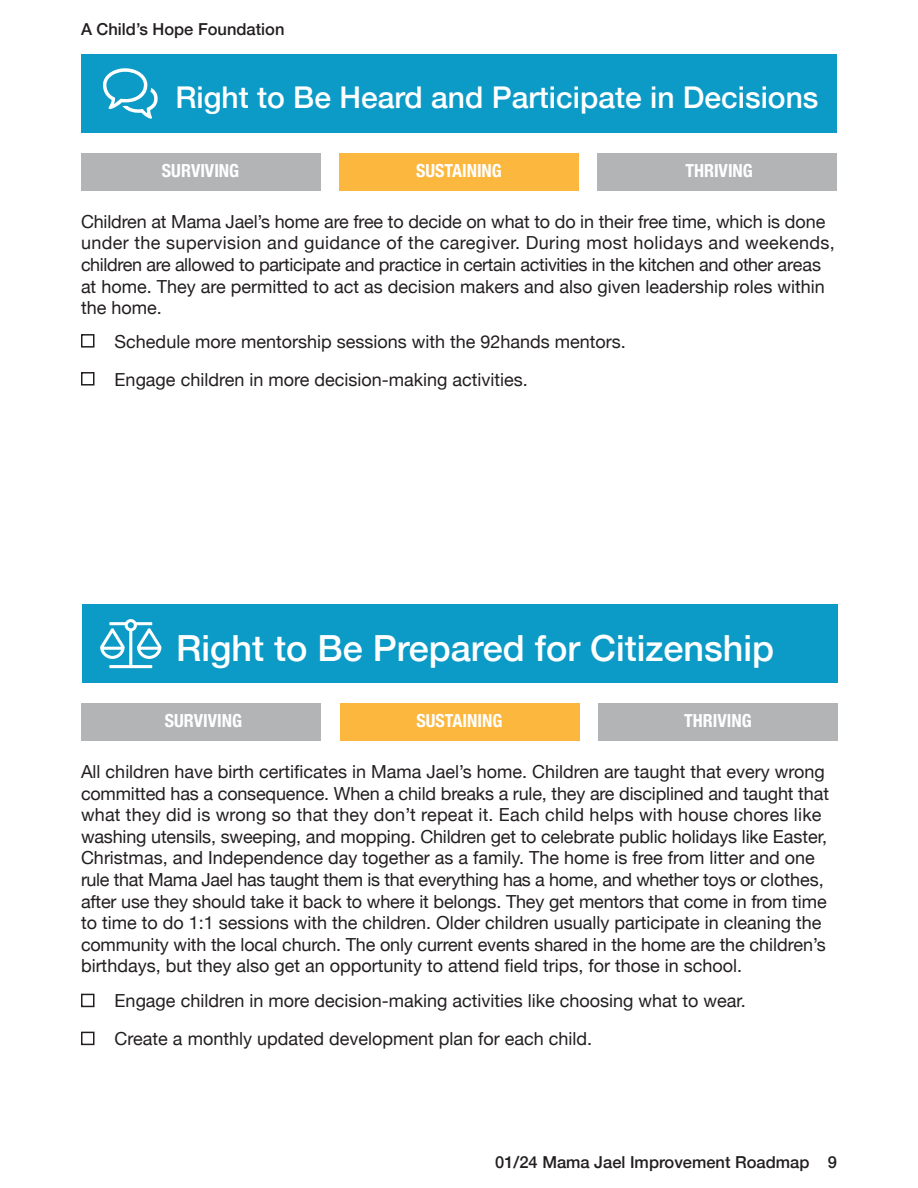
<style>
.page{position:relative;width:918px;height:1188px;background:#fff}
.page>*{position:absolute;margin:0;border:0;box-sizing:border-box;transform-origin:0 0}
.t1{font:500 36px "Helvetica Neue";color:#fff}
.t2{font:500 30px "Helvetica Neue";color:#fff}
.Body{font:18px/21.6px "Helvetica Neue";color:#231f20}
.Table_Header{font:700 condensed 18px "Helvetica Neue";color:#fff}
.Numbering{font:500 16.5px "Helvetica Neue";color:#231f20}
</style>
<div class="page">
<div style="left:81px;top:54px;width:756px;height:79px;background:#0c9bc7"></div>
<div style="left:82px;top:604px;width:756px;height:79px;background:#0c9bc7"></div>
<svg style="left:103px;top:68px;width:55px;height:51px"></svg>
<svg style="left:100px;top:619px;width:61px;height:49px"></svg>
<div style="left:81px;top:334px;width:13px;height:14px;border:2px solid #231f20"></div>
<div style="left:81px;top:994px;width:13px;height:13px;border:2px solid #231f20"></div>
<div style="left:81px;top:372px;width:13px;height:14px;border:2px solid #231f20"></div>
<div style="left:81px;top:1032px;width:13px;height:13px;border:2px solid #231f20"></div>
<div style="left:81px;top:153px;width:239px;height:38px;background:#b2b4b6"></div>
<div style="left:339px;top:153px;width:240px;height:38px;background:#fcb73e"></div>
<div style="left:598px;top:153px;width:239px;height:38px;background:#b2b4b6"></div>
<div style="left:82px;top:703px;width:239px;height:38px;background:#b2b4b6"></div>
<div style="left:340px;top:703px;width:239px;height:38px;background:#fcb73e"></div>
<div style="left:598px;top:703px;width:240px;height:38px;background:#b2b4b6"></div>
<p class="Numbering" style="left:81px;top:16px;width:205px">A Child’s Hope Foundation</p>
<h3 class="t2" style="left:176px;top:73px;width:645px">Right to Be Heard and Participate in Decisions</h3>
<p class="Table_Header" style="left:162px;top:156px;width:79px">SURVIVING</p>
<p class="Table_Header" style="left:416px;top:156px;width:87px">SUSTAINING</p>
<p class="Table_Header" style="left:685px;top:156px;width:69px">THRIVING</p>
<p class="Body" style="left:81px;top:212px;width:755px">Children at Mama Jael’s home are free to decide on what to do in their free time, which is done under the supervision and guidance of the caregiver. During most holidays and weekends, children are allowed to participate and practice in certain activities in the kitchen and other areas at home. They are permitted to act as decision makers and also given leadership roles within the home.</p>
<p class="Body" style="left:115px;top:331px;width:513px">Schedule more mentorship sessions with the 92hands mentors.</p>
<p class="Body" style="left:115px;top:369px;width:415px">Engage children in more decision-making activities.</p>
<h3 class="t1" style="left:176px;top:619px;width:600px">Right to Be Prepared for Citizenship</h3>
<p class="Table_Header" style="left:165px;top:706px;width:79px">SURVIVING</p>
<p class="Table_Header" style="left:417px;top:706px;width:87px">SUSTAINING</p>
<p class="Table_Header" style="left:684px;top:706px;width:69px">THRIVING</p>
<p class="Body" style="left:81px;top:762px;width:750px">All children have birth certificates in Mama Jael’s home. Children are taught that every wrong committed has a consequence. When a child breaks a rule, they are disciplined and taught that what they did is wrong so that they don’t repeat it. Each child helps with house chores like washing utensils, sweeping, and mopping. Children get to celebrate public holidays like Easter, Christmas, and Independence day together as a family. The home is free from litter and one rule that Mama Jael has taught them is that everything has a home, and whether toys or clothes, after use they should take it back to where it belongs. They get mentors that come in from time to time to do 1:1 sessions with the children. Older children usually participate in cleaning the community with the local church. The only current events shared in the home are the children’s birthdays, but they also get an opportunity to attend field trips, for those in school.</p>
<p class="Body" style="left:115px;top:991px;width:633px">Engage children in more decision-making activities like choosing what to wear.</p>
<p class="Body" style="left:115px;top:1029px;width:479px">Create a monthly updated development plan for each child.</p>
<p class="Numbering" style="left:495px;top:1149px;width:343px">01/24 Mama Jael Improvement Roadmap 9</p>
</div>
